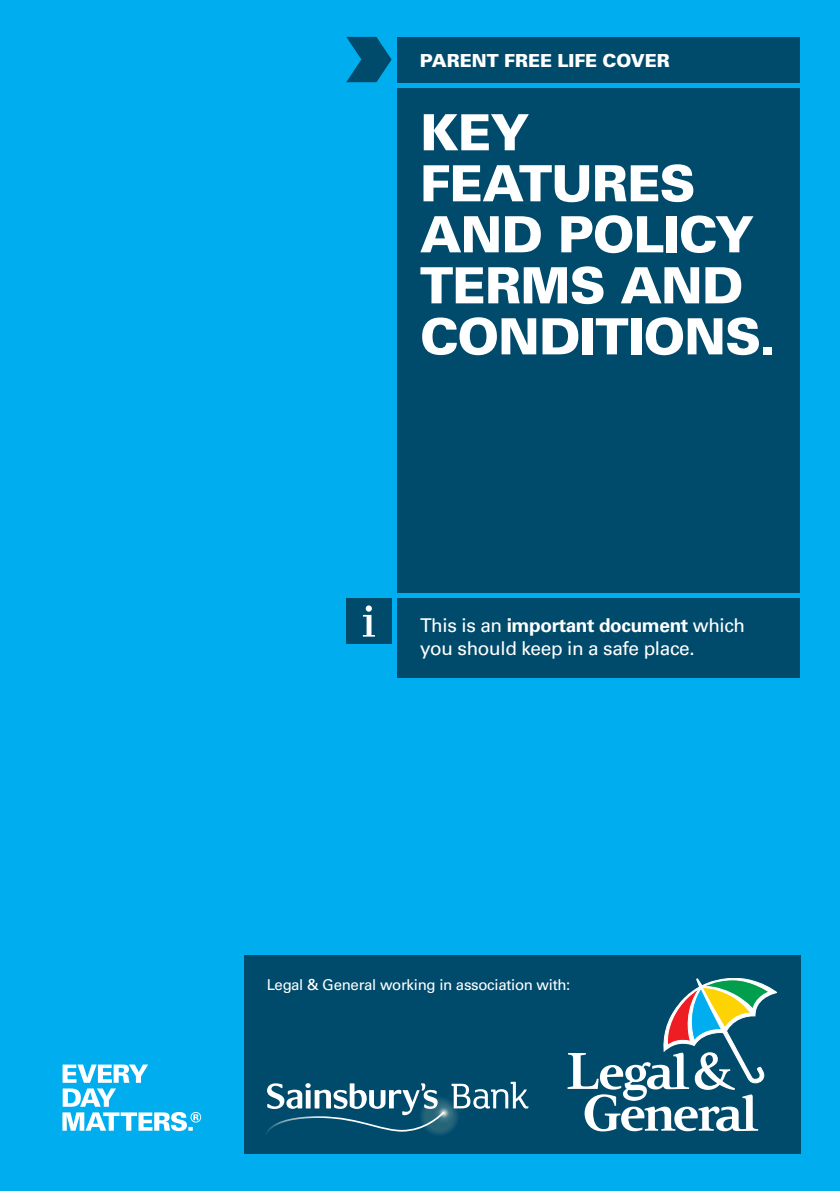
<style>
.page{position:relative;width:840px;height:1191px;background:#fff}
.page>*{position:absolute;margin:0;border:0;box-sizing:border-box;transform-origin:0 0}
.t1{font:900 50px/51px "Univers LT";letter-spacing:-.02em;color:#fff}
.t2{font:19px/22.6px "Univers LT";letter-spacing:-.02em;color:#fff}
.t3{font:900 18px "Univers LT";letter-spacing:-.005em;color:#fff}
.t4{font:15px "Univers LT";letter-spacing:-.02em;color:#fff}
.s1{font-weight:700}
</style>
<div class="page">
<div style="left:0;top:0;width:839px;height:1191px;background:#00aeef"></div>
<svg style="left:346px;top:37px;width:45px;height:45px"></svg>
<div style="left:397px;top:37px;width:402px;height:45px;background:#004b6c"></div>
<div style="left:397px;top:88px;width:402px;height:504px;background:#004b6c"></div>
<svg style="left:63px;top:1088px;width:53px;height:18px"></svg>
<svg style="left:63px;top:1064px;width:85px;height:18px"></svg>
<svg style="left:62px;top:1112px;width:139px;height:19px"></svg>
<div style="left:397px;top:598px;width:402px;height:79px;background:#004b6c"></div>
<div style="left:346px;top:598px;width:45px;height:45px;background:#004b6c"></div>
<div style="left:365px;top:605px;width:7px;height:6px;background:#fff;border-radius:50%"></div>
<svg style="left:362px;top:615px;width:13px;height:21px"></svg>
<div style="left:244px;top:955px;width:555px;height:199px;background:#004b6c"></div>
<svg style="left:266px;top:1081px;width:262px;height:54px"></svg>
<svg style="left:567px;top:978px;width:209px;height:153px"></svg>
<p class="t3" style="left:419px;top:49px;width:251px">PARENT FREE LIFE COVER</p>
<h1 class="t1" style="left:419px;top:106px;width:358px">KEY<br>FEATURES<br>AND POLICY<br>TERMS AND<br>CONDITIONS.</h1>
<p class="t2" style="left:420px;top:614px;width:326px">This is an <span class="s1">important document</span> which you should keep in a safe place.</p>
<p class="t4" style="left:266px;top:975px;width:305px">Legal &amp; General working in association with:</p>
</div>
